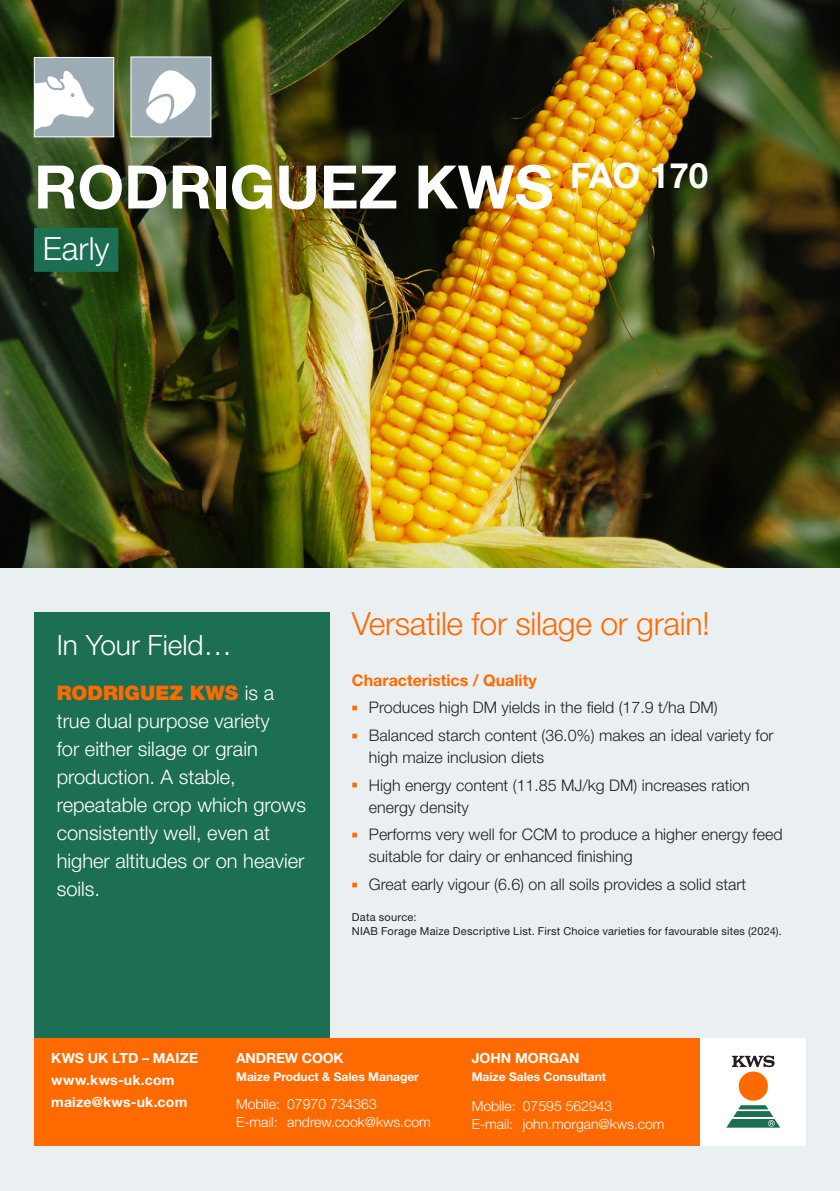
<style>
.page{position:relative;width:840px;height:1191px;background:#fff}
.page>*{position:absolute;margin:0;border:0;box-sizing:border-box;transform-origin:0 0}
.t1{font:700 60px "Helvetica Neue LT Std";color:#fff}
.Intro_Text{font:300 32px "Helvetica Neue LT Std";letter-spacing:-.01em;color:#ff6a00}
.t2{font:300 32px "Helvetica Neue LT Std";color:#fff}
.Body_Copy{font:300 28px "Helvetica Neue LT Std";color:#fff}
.Body_Copy-2{font:300 20px/28px "Helvetica Neue LT Std";color:#fff}
.Body_Copy-3{font:300 16px/22px "Helvetica Neue LT Std";color:#231f20}
.Body_Copy-4{font:700 16px "Helvetica Neue LT Std";color:#ff6a00}
.t3{font:300 14px/18px "Helvetica Neue LT Std";color:#fff}
.t4{font:700 14px/21.6px "Helvetica Neue LT Std";letter-spacing:.01em;color:#fff}
.t5{font:700 14px "Helvetica Neue LT Std";letter-spacing:-.01em;color:#fff}
.t6{font:700 12px "Helvetica Neue LT Std";color:#fff}
.t7{font:11px/14px "Helvetica Neue LT Std";letter-spacing:.02em;color:#231f20}
.s1{font-weight:900;color:#ff6a00}
.s2{color:#ff6a00}
</style>
<div class="page">
<div style="left:0;top:567px;width:839px;height:624px;background:#eaeff1"></div>
<div style="left:34px;top:1037px;width:771px;height:108px;background:#ff6a00"></div>
<div style="left:700px;top:1037px;width:105px;height:108px;background:#fff"></div>
<svg style="left:727px;top:1105px;width:52px;height:22px"></svg>
<div style="left:738px;top:1071px;width:29px;height:29px;background:#ff6a00;border-radius:50%"></div>
<svg style="left:732px;top:1055px;width:42px;height:12px"></svg>
<img style="left:0;top:0;width:839px;height:567px">
<div style="left:34px;top:612px;width:295px;height:425px;background:#1d6f54"></div>
<div style="left:34px;top:228px;width:84px;height:44px;background:#1d6f54"></div>
<div style="left:34px;top:57px;width:80px;height:80px;background:#9dacb5"></div>
<svg style="left:36px;top:70px;width:58px;height:60px"></svg>
<div style="left:34px;top:57px;width:80px;height:80px;border:1px solid #fff"></div>
<div style="left:131px;top:57px;width:80px;height:80px;background:#9dacb5"></div>
<svg style="left:146px;top:70px;width:50px;height:54px"></svg>
<div style="left:131px;top:57px;width:80px;height:80px;border:1px solid #fff"></div>
<p class="t1" style="left:34px;top:150px;width:675px">RODRIGUEZ KWS <sup>FAO</sup> <sup>170</sup></p>
<p class="t2" style="left:43px;top:229px;width:68px">Early</p>
<p class="Body_Copy" style="left:57px;top:628px;width:176px">In Your Field…</p>
<p class="Body_Copy-2" style="left:57px;top:678px;width:251px"><span class="s1">RODRIGUEZ KWS</span> is a true dual purpose variety<br>for either silage or grain production. A stable, repeatable crop which grows consistently well, even at higher altitudes or on heavier soils.</p>
<p class="Intro_Text" style="left:351px;top:604px;width:359px">Versatile for silage or grain!</p>
<p class="Body_Copy-4" style="left:351px;top:670px;width:186px">Characteristics / Quality</p>
<p class="Body_Copy-3" style="left:351px;top:696px;width:367px"><span class="s2">■</span> Produces high DM yields in the field (17.9 t/ha DM)</p>
<p class="Body_Copy-3" style="left:369px;top:724px;width:406px;text-indent:-17px"><sup>■</sup> Balanced starch content (36.0%) makes an ideal variety for high maize inclusion diets</p>
<p class="Body_Copy-3" style="left:369px;top:773px;width:382px;text-indent:-17px"><span class="s2">■</span> High energy content (11.85 MJ/kg DM) increases ration energy density</p>
<p class="Body_Copy-3" style="left:369px;top:823px;width:415px;text-indent:-17px"><span class="s2">■</span> Performs very well for CCM to produce a higher energy feed suitable for dairy or enhanced finishing</p>
<p class="Body_Copy-3" style="left:351px;top:873px;width:396px"><span class="s2">■</span> Great early vigour (6.6) on all soils provides a solid start</p>
<p class="t7" style="left:351px;top:910px;width:431px">Data source:<br>NIAB Forage Maize Descriptive List. First Choice varieties for favourable sites (2024).</p>
<p class="t4" style="left:51px;top:1047px;width:148px">KWS UK LTD – MAIZE www.kws-uk.com maize@kws-uk.com</p>
<p class="t5" style="left:236px;top:1049px;width:109px">ANDREW COOK</p>
<p class="t6" style="left:236px;top:1069px;width:184px">Maize Product &amp; Sales Manager</p>
<p class="t3" style="left:236px;top:1094px;width:196px">Mobile: 07970 734363<br>E-mail: andrew.cook@kws.com</p>
<p class="t4" style="left:471px;top:1047px;width:109px">JOHN MORGAN</p>
<p class="t6" style="left:471px;top:1069px;width:136px">Maize Sales Consultant</p>
<p class="t3" style="left:471px;top:1096px;width:194px">Mobile: 07595 562943<br>E-mail: john.morgan@kws.com</p>
</div>
